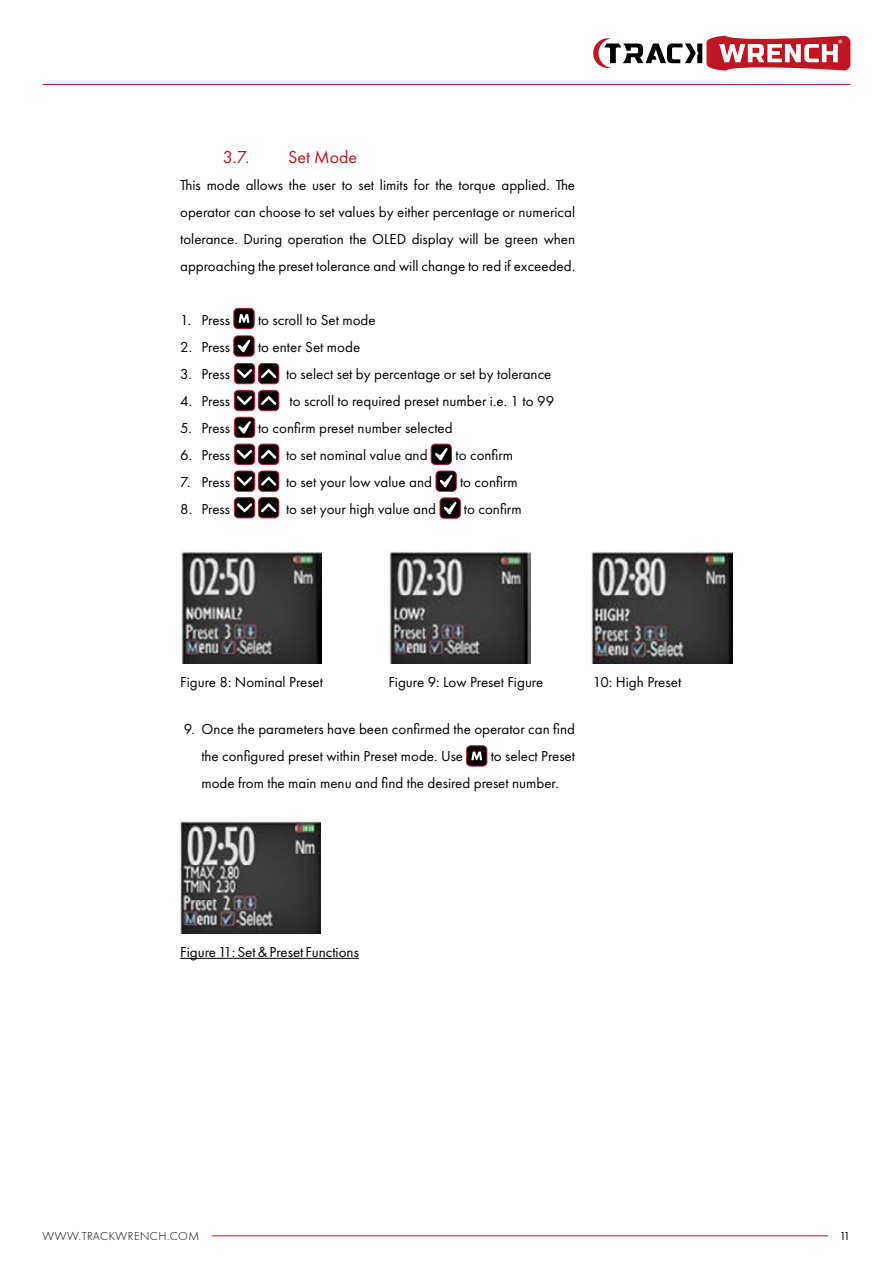
<style>
.page{position:relative;width:893px;height:1263px;background:#fff}
.page>*{position:absolute;margin:0;border:0;box-sizing:border-box;transform-origin:0 0}
.t1{font:18px "Futura PT";color:#be1622}
.t2{font:15px/27px "Futura PT";color:#000}
.t3{font:300 12px "Futura PT";letter-spacing:.04em;color:#000}
.t4{font:12px "Futura PT";color:#000}
</style>
<div class="page">
<img style="left:591px;top:551px;width:141px;height:113px">
<img style="left:181px;top:551px;width:141px;height:113px">
<img style="left:389px;top:551px;width:141px;height:113px">
<img style="left:179px;top:821px;width:142px;height:112px">
<hr style="left:180px;top:958px;width:179px;height:1px;background:#000">
<div style="left:234px;top:336px;width:20px;height:20px;background:#000;border-radius:4px"></div>
<div style="left:233px;top:335px;width:22px;height:22px;border:1px solid #be1622;border-radius:4px"></div>
<svg style="left:238px;top:340px;width:12px;height:12px"></svg>
<div style="left:234px;top:308px;width:20px;height:21px;background:#000;border-radius:4px"></div>
<div style="left:233px;top:308px;width:22px;height:21px;border:1px solid #be1622;border-radius:4px"></div>
<svg style="left:239px;top:314px;width:10px;height:9px"></svg>
<div style="left:234px;top:417px;width:21px;height:20px;background:#000;border-radius:4px"></div>
<div style="left:234px;top:417px;width:21px;height:21px;border:1px solid #be1622;border-radius:4px"></div>
<svg style="left:238px;top:421px;width:13px;height:13px"></svg>
<div style="left:258px;top:363px;width:21px;height:21px;background:#000;border-radius:4px"></div>
<div style="left:258px;top:363px;width:21px;height:21px;border:1px solid #be1622;border-radius:4px"></div>
<svg style="left:261px;top:369px;width:15px;height:9px"></svg>
<div style="left:234px;top:363px;width:21px;height:21px;background:#000;border-radius:4px"></div>
<div style="left:234px;top:363px;width:21px;height:21px;border:1px solid #be1622;border-radius:4px"></div>
<svg style="left:237px;top:369px;width:15px;height:9px"></svg>
<div style="left:258px;top:390px;width:21px;height:21px;background:#000;border-radius:4px"></div>
<div style="left:258px;top:390px;width:21px;height:21px;border:1px solid #be1622;border-radius:4px"></div>
<svg style="left:261px;top:396px;width:15px;height:9px"></svg>
<div style="left:234px;top:390px;width:21px;height:21px;background:#000;border-radius:4px"></div>
<div style="left:234px;top:390px;width:21px;height:21px;border:1px solid #be1622;border-radius:4px"></div>
<svg style="left:237px;top:396px;width:15px;height:9px"></svg>
<div style="left:258px;top:444px;width:21px;height:20px;background:#000;border-radius:4px"></div>
<div style="left:258px;top:444px;width:21px;height:21px;border:1px solid #be1622;border-radius:4px"></div>
<svg style="left:261px;top:450px;width:15px;height:9px"></svg>
<div style="left:234px;top:444px;width:21px;height:20px;background:#000;border-radius:4px"></div>
<div style="left:234px;top:444px;width:21px;height:21px;border:1px solid #be1622;border-radius:4px"></div>
<svg style="left:237px;top:450px;width:15px;height:9px"></svg>
<div style="left:258px;top:471px;width:21px;height:20px;background:#000;border-radius:4px"></div>
<div style="left:258px;top:470px;width:21px;height:22px;border:1px solid #be1622;border-radius:4px"></div>
<svg style="left:261px;top:477px;width:15px;height:9px"></svg>
<div style="left:234px;top:471px;width:21px;height:20px;background:#000;border-radius:4px"></div>
<div style="left:234px;top:470px;width:21px;height:22px;border:1px solid #be1622;border-radius:4px"></div>
<svg style="left:237px;top:477px;width:15px;height:9px"></svg>
<div style="left:258px;top:498px;width:21px;height:20px;background:#000;border-radius:4px"></div>
<div style="left:258px;top:497px;width:21px;height:21px;border:1px solid #be1622;border-radius:4px"></div>
<svg style="left:261px;top:503px;width:15px;height:9px"></svg>
<div style="left:234px;top:498px;width:21px;height:20px;background:#000;border-radius:4px"></div>
<div style="left:234px;top:497px;width:21px;height:21px;border:1px solid #be1622;border-radius:4px"></div>
<svg style="left:237px;top:503px;width:15px;height:9px"></svg>
<div style="left:431px;top:444px;width:20px;height:20px;background:#000;border-radius:4px"></div>
<div style="left:431px;top:444px;width:21px;height:21px;border:1px solid #be1622;border-radius:4px"></div>
<svg style="left:435px;top:448px;width:13px;height:12px"></svg>
<div style="left:436px;top:471px;width:20px;height:20px;background:#000;border-radius:4px"></div>
<div style="left:435px;top:470px;width:22px;height:22px;border:1px solid #be1622;border-radius:4px"></div>
<svg style="left:440px;top:475px;width:13px;height:12px"></svg>
<div style="left:440px;top:498px;width:20px;height:20px;background:#000;border-radius:4px"></div>
<div style="left:440px;top:497px;width:21px;height:22px;border:1px solid #be1622;border-radius:4px"></div>
<svg style="left:444px;top:502px;width:13px;height:12px"></svg>
<div style="left:467px;top:746px;width:20px;height:20px;background:#000;border-radius:4px"></div>
<div style="left:466px;top:745px;width:21px;height:21px;border:1px solid #be1622;border-radius:4px"></div>
<svg style="left:471px;top:751px;width:11px;height:9px"></svg>
<hr style="left:212px;top:1235px;width:616px;height:1px;background:#be1622">
<svg style="left:593px;top:36px;width:257px;height:35px"></svg>
<hr style="left:43px;top:84px;width:807px;height:1px;background:#be1622">
<p class="t1" style="left:223px;top:146px;width:28px">3.7.</p>
<p class="t1" style="left:288px;top:146px;width:71px">Set Mode</p>
<p class="t2" style="left:180px;top:171px;width:396px;text-align:justify">This mode allows the user to set limits for the torque applied. The operator can choose to set values by either percentage or numerical tolerance. During operation the OLED display will be green when approaching the preset tolerance and will change to red if exceeded.</p>
<p class="t2" style="left:180px;top:306px;width:51px">1. Press</p>
<p class="t2" style="left:258px;top:306px;width:119px">to scroll to Set mode</p>
<p class="t2" style="left:180px;top:333px;width:51px">2. Press</p>
<p class="t2" style="left:258px;top:333px;width:104px">to enter Set mode</p>
<p class="t2" style="left:180px;top:360px;width:51px">3. Press</p>
<p class="t2" style="left:286px;top:360px;width:267px">to select set by percentage or set by tolerance</p>
<p class="t2" style="left:180px;top:387px;width:51px">4. Press</p>
<p class="t2" style="left:290px;top:387px;width:266px">to scroll to required preset number i.e. 1 to 99</p>
<p class="t2" style="left:180px;top:414px;width:51px">5. Press</p>
<p class="t2" style="left:258px;top:414px;width:196px">to confirm preset number selected</p>
<p class="t2" style="left:180px;top:441px;width:51px">6. Press</p>
<p class="t2" style="left:286px;top:441px;width:143px">to set nominal value and</p>
<p class="t2" style="left:456px;top:441px;width:59px">to confirm</p>
<p class="t2" style="left:180px;top:468px;width:51px">7. Press</p>
<p class="t2" style="left:286px;top:468px;width:148px">to set your low value and</p>
<p class="t2" style="left:460px;top:468px;width:59px">to confirm</p>
<p class="t2" style="left:180px;top:495px;width:51px">8. Press</p>
<p class="t2" style="left:286px;top:495px;width:151px">to set your high value and</p>
<p class="t2" style="left:464px;top:495px;width:59px">to confirm</p>
<p class="t2" style="left:180px;top:669px;width:144px">Figure 8: Nominal Preset</p>
<p class="t2" style="left:388px;top:669px;width:156px">Figure 9: Low Preset Figure</p>
<p class="t2" style="left:593px;top:669px;width:90px">10: High Preset</p>
<p class="t2" style="left:201px;top:716px;width:375px;text-indent:-18px">9. Once the parameters have been confirmed the operator can find the configured preset within Preset mode. Use</p>
<p class="t2" style="left:201px;top:743px;width:375px;text-indent:289px">to select Preset mode from the main menu and find the desired preset number.</p>
<p class="t2" style="left:180px;top:938px;width:180px">Figure 11: Set &amp; Preset Functions</p>
<p class="t3" style="left:43px;top:1229px;width:158px">WWW.TRACKWRENCH.COM</p>
<p class="t4" style="left:839px;top:1229px;width:12px">11</p>
</div>
